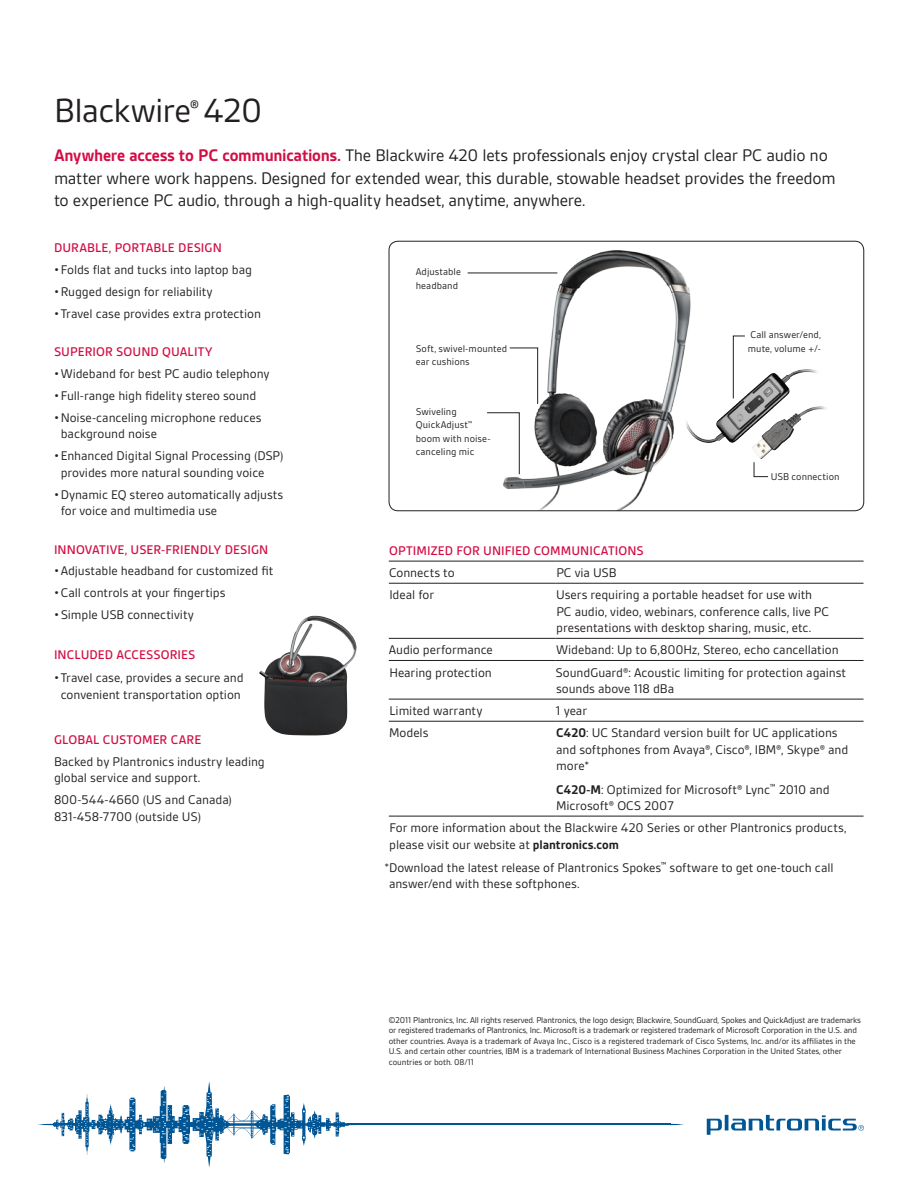
<style>
.page{position:relative;width:918px;height:1188px;background:#fff}
.page>*{position:absolute;margin:0;border:0;box-sizing:border-box;transform-origin:0 0}
.BACK_Product_name{font:36px "Gesta";letter-spacing:-.025em;color:#231f20}
.BACK_Intro_para{font:18px/22.5px "Gesta";letter-spacing:-.015em;color:#231f20}
.BACK_Text{font:13.5px/16.5px "Gesta";letter-spacing:-.005em;color:#231f20}
.BACK_Bullet_text{font:13.5px/16.5px "Gesta";letter-spacing:-.005em;color:#231f20}
.BACK_Subhead_Ent{font:500 13.5px "Gesta";letter-spacing:.005em;color:#d20d44}
.BACK_Bullet_text-2{font:500 13.5px "Gesta";letter-spacing:.005em;color:#d20d44}
.BACK_Callouts{font:10.5px/13.5px "Gesta";letter-spacing:.005em;color:#231f20}
.BACK_Copyright{font:9px/10.5px "Gesta";letter-spacing:-.01em;color:#231f20}
.s1{font-weight:700;color:#d20d44}
.s2{font-weight:700}
</style>
<div class="page">
<svg style="left:707px;top:1115px;width:157px;height:20px"></svg>
<hr style="left:348px;top:1124px;width:224px;height:1px;background:#005595">
<hr style="left:425px;top:1124px;width:245px;height:1px;background:#005595">
<svg style="left:670px;top:1124px;width:14px;height:1px"></svg>
<svg style="left:38px;top:1082px;width:327px;height:85px"></svg>
<img style="left:480px;top:250px;width:211px;height:259px">
<img style="left:682px;top:369px;width:144px;height:90px">
<img style="left:259px;top:616px;width:98px;height:120px">
<div style="left:389px;top:241px;width:475px;height:270px;border:1px solid #231f20;border-radius:9px"></div>
<hr style="left:389px;top:561px;width:167px;height:1px;background:#231f20">
<hr style="left:556px;top:561px;width:308px;height:1px;background:#231f20">
<hr style="left:389px;top:583px;width:167px;height:1px;background:#231f20">
<hr style="left:556px;top:583px;width:308px;height:1px;background:#231f20">
<hr style="left:389px;top:638px;width:167px;height:1px;background:#231f20">
<hr style="left:556px;top:638px;width:308px;height:1px;background:#231f20">
<hr style="left:389px;top:660px;width:167px;height:1px;background:#231f20">
<hr style="left:556px;top:660px;width:308px;height:1px;background:#231f20">
<hr style="left:389px;top:699px;width:167px;height:1px;background:#231f20">
<hr style="left:556px;top:699px;width:308px;height:1px;background:#231f20">
<hr style="left:389px;top:721px;width:167px;height:1px;background:#231f20">
<hr style="left:556px;top:721px;width:308px;height:1px;background:#231f20">
<hr style="left:389px;top:816px;width:167px;height:1px;background:#231f20">
<hr style="left:556px;top:816px;width:308px;height:1px;background:#231f20">
<svg style="left:487px;top:412px;width:33px;height:63px"></svg>
<hr style="left:468px;top:273px;width:89px;height:1px;background:#231f20">
<svg style="left:754px;top:462px;width:14px;height:15px"></svg>
<svg style="left:509px;top:348px;width:29px;height:56px"></svg>
<svg style="left:733px;top:336px;width:12px;height:63px"></svg>
<p class="BACK_Product_name" style="left:54px;top:92px;width:210px">Blackwire<sup>®</sup> 420</p>
<p class="BACK_Intro_para" style="left:54px;top:144px;width:783px"><span class="s1">Anywhere access to PC communications.</span> The Blackwire 420 lets professionals enjoy crystal clear PC audio no matter where work happens. Designed for extended wear, this durable, stowable headset provides the freedom to experience PC audio, through a high-quality headset, anytime, anywhere.</p>
<p class="BACK_Subhead_Ent" style="left:54px;top:241px;width:169px">DURABLE, PORTABLE DESIGN</p>
<p class="BACK_Bullet_text" style="left:54px;top:261px;width:200px">• Folds flat and tucks into laptop bag</p>
<p class="BACK_Bullet_text" style="left:54px;top:283px;width:160px">• Rugged design for reliability</p>
<p class="BACK_Bullet_text" style="left:54px;top:305px;width:209px">• Travel case provides extra protection</p>
<p class="BACK_Subhead_Ent" style="left:54px;top:345px;width:160px">SUPERIOR SOUND QUALITY</p>
<p class="BACK_Bullet_text" style="left:54px;top:366px;width:217px">• Wideband for best PC audio telephony</p>
<p class="BACK_Bullet_text" style="left:54px;top:387px;width:204px">• Full-range high fidelity stereo sound</p>
<p class="BACK_Bullet_text" style="left:61px;top:409px;width:202px;text-indent:-7px">• Noise-canceling microphone reduces background noise</p>
<p class="BACK_Bullet_text" style="left:61px;top:448px;width:224px;text-indent:-7px">• Enhanced Digital Signal Processing (DSP) provides more natural sounding voice</p>
<p class="BACK_Bullet_text" style="left:61px;top:486px;width:224px;text-indent:-7px">• Dynamic EQ stereo automatically adjusts for voice and multimedia use</p>
<p class="BACK_Subhead_Ent" style="left:54px;top:542px;width:216px">INNOVATIVE, USER-FRIENDLY DESIGN</p>
<p class="BACK_Bullet_text" style="left:54px;top:563px;width:221px">• Adjustable headband for customized fit</p>
<p class="BACK_Bullet_text" style="left:54px;top:585px;width:173px">• Call controls at your fingertips</p>
<p class="BACK_Bullet_text" style="left:54px;top:607px;width:142px">• Simple USB connectivity</p>
<p class="BACK_Subhead_Ent" style="left:54px;top:648px;width:143px">INCLUDED ACCESSORIES</p>
<p class="BACK_Bullet_text" style="left:54px;top:670px;width:191px;text-align:center">• Travel case, provides a secure and convenient transportation option</p>
<p class="BACK_Bullet_text-2" style="left:54px;top:733px;width:149px">GLOBAL CUSTOMER CARE</p>
<p class="BACK_Text" style="left:54px;top:753px;width:212px">Backed by Plantronics industry leading global service and support.</p>
<p class="BACK_Text" style="left:54px;top:792px;width:179px">800-544-4660 (US and Canada)<br>831-458-7700 (outside US)</p>
<p class="BACK_Callouts" style="left:416px;top:265px;width:47px">Adjustable</p>
<p class="BACK_Callouts" style="left:416px;top:279px;width:44px">headband</p>
<p class="BACK_Callouts" style="left:416px;top:342px;width:93px">Soft, swivel-mounted ear cushions</p>
<p class="BACK_Callouts" style="left:416px;top:404px;width:76px">Swiveling<br>QuickAdjust<sup>™ </sup>boom with noise&shy;canceling mic</p>
<p class="BACK_Callouts" style="left:750px;top:328px;width:72px">Call answer/end,</p>
<p class="BACK_Callouts" style="left:748px;top:342px;width:74px">mute, volume +/-</p>
<p class="BACK_Callouts" style="left:771px;top:470px;width:70px">USB connection</p>
<p class="BACK_Subhead_Ent" style="left:389px;top:544px;width:256px">OPTIMIZED FOR UNIFIED COMMUNICATIONS</p>
<p class="BACK_Text" style="left:389px;top:565px;width:67px">Connects to</p>
<p class="BACK_Text" style="left:556px;top:565px;width:62px">PC via USB</p>
<p class="BACK_Text" style="left:389px;top:587px;width:46px">Ideal for</p>
<p class="BACK_Text" style="left:556px;top:587px;width:274px">Users requiring a portable headset for use with<br>PC audio, video, webinars, conference calls, live PC presentations with desktop sharing, music, etc.</p>
<p class="BACK_Text" style="left:389px;top:642px;width:106px">Audio performance</p>
<p class="BACK_Text" style="left:556px;top:642px;width:284px">Wideband: Up to 6,800Hz, Stereo, echo cancellation</p>
<p class="BACK_Text" style="left:389px;top:664px;width:104px">Hearing protection</p>
<p class="BACK_Text" style="left:556px;top:664px;width:292px">SoundGuard®: Acoustic limiting for protection against sounds above 118 dBa</p>
<p class="BACK_Text" style="left:389px;top:703px;width:95px">Limited warranty</p>
<p class="BACK_Text" style="left:556px;top:703px;width:33px">1 year</p>
<p class="BACK_Text" style="left:389px;top:725px;width:41px">Models</p>
<p class="BACK_Text" style="left:556px;top:725px;width:294px"><span class="s2">C420</span>: UC Standard version built for UC applications and softphones from Avaya®, Cisco®, IBM®, Skype® and more*</p>
<p class="BACK_Text" style="left:556px;top:781px;width:275px"><span class="s2">C420-M</span>: Optimized for Microsoft® Lync<sup>™</sup> 2010 and<br>Microsoft® OCS 2007</p>
<p class="BACK_Text" style="left:389px;top:820px;width:459px">For more information about the Blackwire 420 Series or other Plantronics products, please visit our website at <span class="s2">plantronics.com</span></p>
<p class="BACK_Text" style="left:389px;top:859px;width:446px;text-indent:-5px">*Download the latest release of Plantronics Spokes<sup>™</sup> software to get one-touch call answer/end with these softphones.</p>
<p class="BACK_Copyright" style="left:389px;top:1015px;width:474px">©2011 Plantronics, Inc. All rights reserved. Plantronics, the logo design; Blackwire, SoundGuard, Spokes and QuickAdjust are trademarks or registered trademarks of Plantronics, Inc. Microsoft is a trademark or registered trademark of Microsoft Corporation in the U.S. and other countries. Avaya is a trademark of Avaya Inc., Cisco is a registered trademark of Cisco Systems, Inc. and/or its affiliates in the U.S. and certain other countries, IBM is a trademark of International Business Machines Corporation in the United States, other countries or both. 08/11</p>
</div>
